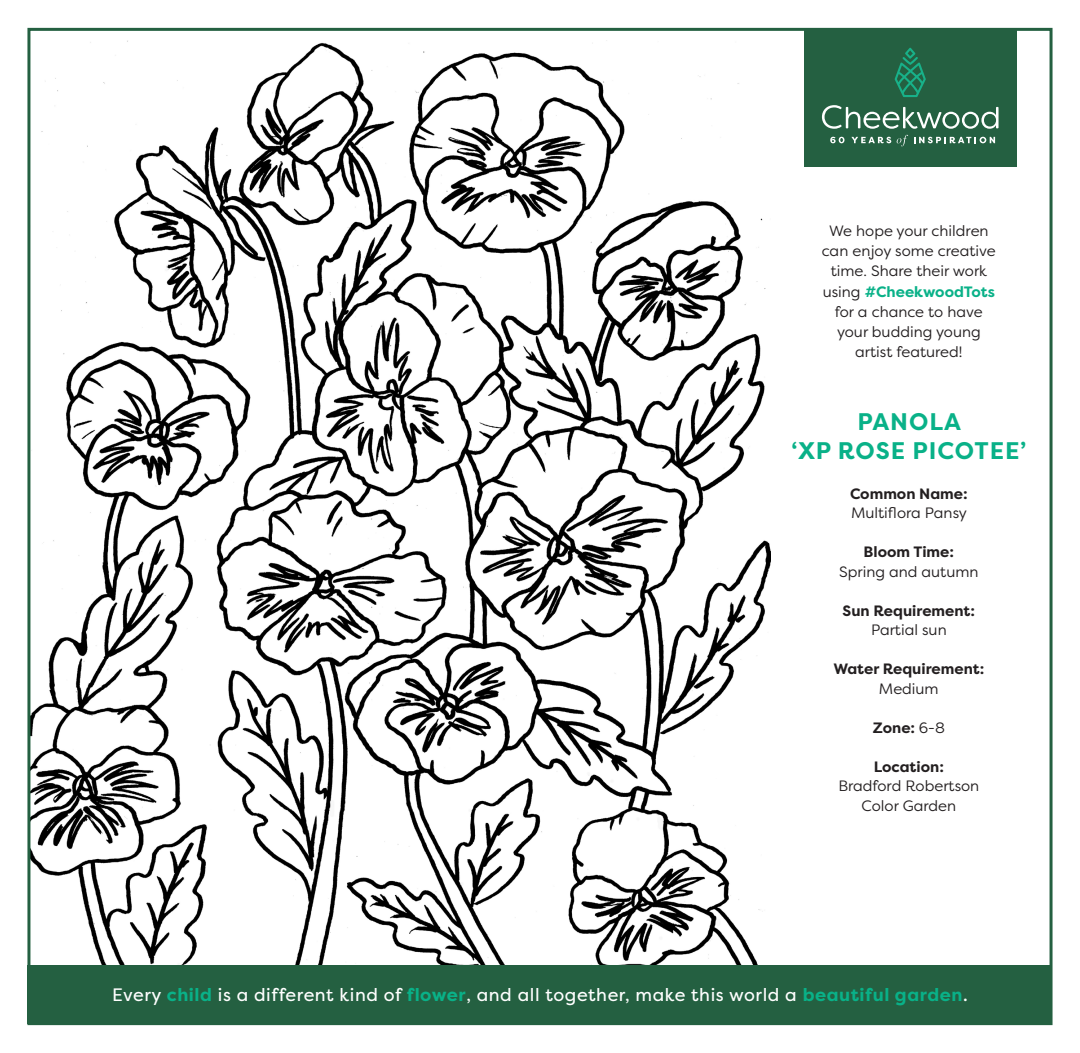
<style>
.page{position:relative;width:1080px;height:1053px;background:#fff}
.page>*{position:absolute;margin:0;border:0;box-sizing:border-box;transform-origin:0 0}
.t1{font:700 24px "Filson Pro";letter-spacing:.04em;color:#09b188}
.t2{font:18px "Filson Pro";letter-spacing:.03em;color:#fff}
.t3{font:15px/20.2px "Filson Pro";color:#231f20;text-align:center}
.t4{font:700 15px "Filson Pro";color:#231f20}
.s1{font-weight:700;color:#09b188}
.s2{font-weight:400}
</style>
<div class="page">
<img style="left:31px;top:40px;width:739px;height:925px">
<div style="left:804px;top:28px;width:213px;height:138px;background:#246041"></div>
<svg style="left:895px;top:48px;width:31px;height:49px"></svg>
<svg style="left:822px;top:105px;width:177px;height:24px"></svg>
<svg style="left:830px;top:137px;width:15px;height:6px"></svg>
<svg style="left:852px;top:137px;width:39px;height:6px"></svg>
<svg style="left:897px;top:135px;width:11px;height:11px"></svg>
<svg style="left:914px;top:137px;width:81px;height:6px"></svg>
<div style="left:28px;top:965px;width:1024px;height:59px;background:#246041"></div>
<p class="t3" style="left:822px;top:220px;width:176px">We hope your children can enjoy some creative time. Share their work using <span class="s1">#CheekwoodTots </span>for a chance to have your budding young artist featured!</p>
<p class="t1" style="left:857px;top:407px;width:105px">PANOLA</p>
<p class="t1" style="left:792px;top:435px;width:236px">‘XP ROSE PICOTEE’</p>
<p class="t4" style="left:850px;top:484px;width:119px">Common Name:</p>
<p class="t3" style="left:851px;top:502px;width:117px">Multiflora Pansy</p>
<p class="t4" style="left:864px;top:542px;width:92px">Bloom Time:</p>
<p class="t3" style="left:839px;top:561px;width:141px">Spring and autumn</p>
<p class="t4" style="left:843px;top:601px;width:134px">Sun Requirement:</p>
<p class="t3" style="left:871px;top:619px;width:77px">Partial sun</p>
<p class="t4" style="left:833px;top:659px;width:153px">Water Requirement:</p>
<p class="t3" style="left:879px;top:678px;width:61px">Medium</p>
<p class="t4" style="left:873px;top:718px;width:74px">Zone: <span class="s2">6-8</span></p>
<p class="t4" style="left:874px;top:757px;width:72px">Location:</p>
<p class="t3" style="left:838px;top:775px;width:142px">Bradford Robertson</p>
<p class="t3" style="left:862px;top:795px;width:96px">Color Garden</p>
<p class="t2" style="left:112px;top:983px;width:857px">Every <span class="s1">child</span> is a different kind of <span class="s1">flower</span>, and all together, make this world a <span class="s1">beautiful garden</span>.</p>
</div>
